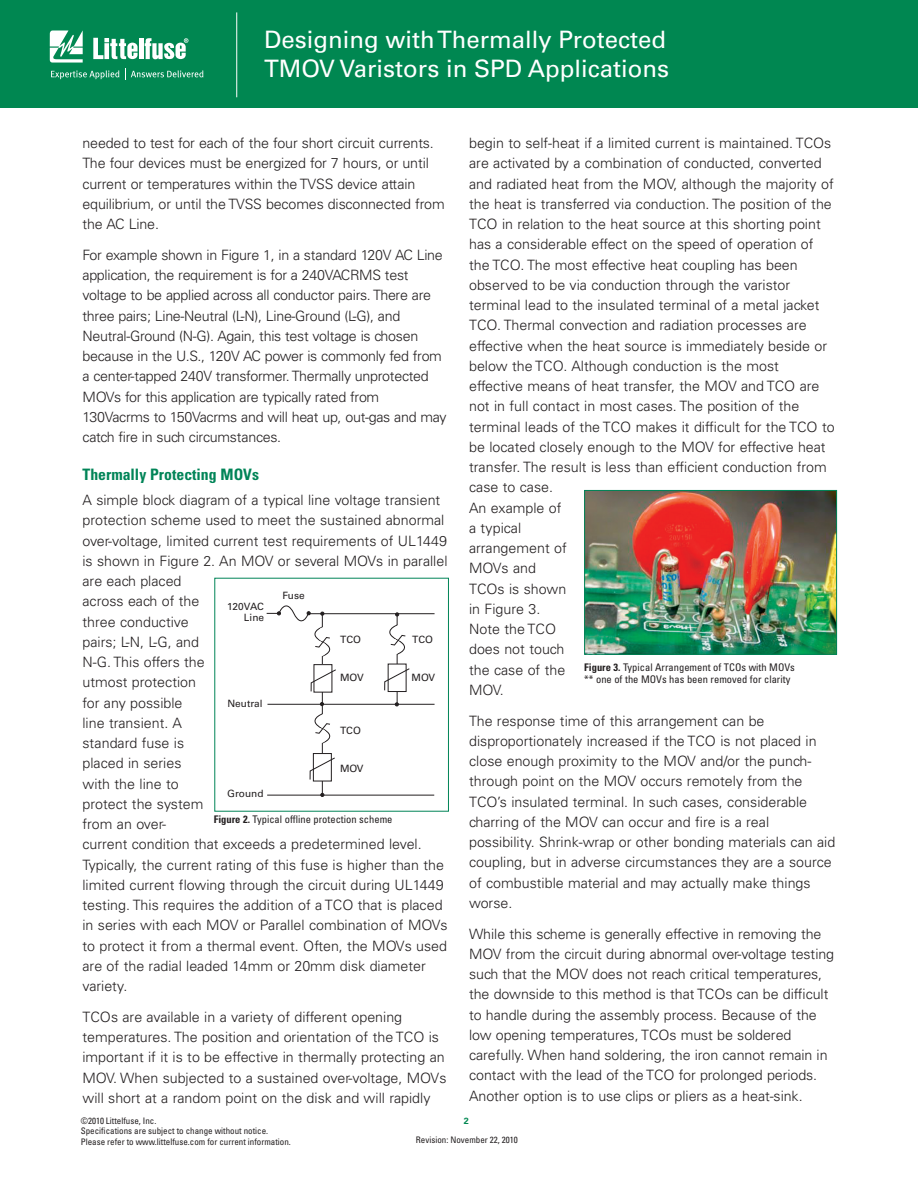
<style>
.page{position:relative;width:918px;height:1188px;background:#fff}
.page>*{position:absolute;margin:0;border:0;box-sizing:border-box;transform-origin:0 0}
.t1{font:24px/28.8px "Univers LT Std";color:#fff}
.t2{font:700 condensed 15.75px "Univers LT Std";color:#008457}
.t3{font:300 14.25px/20.2px "Univers LT Std";color:#231f20}
.t4{font:300 14.25px/20.2px "Univers LT Std";letter-spacing:-.02em;color:#231f20}
.t5{font:condensed 10.5px/12.8px "Univers LT Std";color:#231f20}
.t6{font:10.05px "Univers LT Std";color:#231f20}
.t7{font:condensed 9px/10.5px "Univers LT Std";color:#231f20}
.t8{font:700 9px "Univers LT Std";color:#008751}
.s1{font-weight:700}
</style>
<div class="page">
<div style="left:0;top:0;width:918px;height:108px;background:#008751"></div>
<svg style="left:50px;top:30px;width:33px;height:33px"></svg>
<hr style="left:139px;top:38px;width:4px;height:21px;background:#fff">
<svg style="left:145px;top:38px;width:43px;height:21px"></svg>
<svg style="left:93px;top:38px;width:45px;height:21px"></svg>
<svg style="left:51px;top:70px;width:68px;height:9px"></svg>
<svg style="left:125px;top:69px;width:78px;height:11px"></svg>
<hr style="left:236px;top:12px;width:1px;height:85px;background:#fff">
<hr style="left:309px;top:613px;width:126px;height:1px;background:#231f20">
<hr style="left:267px;top:704px;width:168px;height:1px;background:#231f20">
<hr style="left:267px;top:795px;width:167px;height:1px;background:#231f20">
<hr style="left:322px;top:614px;width:1px;height:181px;background:#231f20">
<hr style="left:397px;top:614px;width:1px;height:90px;background:#231f20">
<div style="left:314px;top:665px;width:18px;height:27px;background:#fff"></div>
<div style="left:314px;top:664px;width:18px;height:29px;border:1px solid #231f20"></div>
<div style="left:313px;top:754px;width:18px;height:27px;background:#fff"></div>
<div style="left:313px;top:753px;width:19px;height:28px;border:1px solid #231f20"></div>
<div style="left:388px;top:664px;width:18px;height:28px;background:#fff"></div>
<div style="left:388px;top:664px;width:19px;height:28px;border:1px solid #231f20"></div>
<svg style="left:267px;top:605px;width:73px;height:52px"></svg>
<svg style="left:389px;top:624px;width:17px;height:31px"></svg>
<svg style="left:314px;top:713px;width:17px;height:31px"></svg>
<svg style="left:384px;top:668px;width:26px;height:23px"></svg>
<svg style="left:309px;top:757px;width:26px;height:23px"></svg>
<svg style="left:310px;top:669px;width:26px;height:23px"></svg>
<img style="left:586px;top:492px;width:249px;height:161px">
<div style="left:584px;top:490px;width:253px;height:165px;border:1px solid #008457"></div>
<h1 class="t1" style="left:264px;top:27px;width:406px">Designing with Thermally Protected<br>TMOV Varistors in SPD Applications</h1>
<p class="t3" style="left:82px;top:134px;width:364px">needed to test for each of the four short circuit currents.<br>The four devices must be energized for 7 hours, or until current or temperatures within the TVSS device attain equilibrium, or until the TVSS becomes disconnected from the AC Line.</p>
<p class="t4" style="left:82px;top:246px;width:365px">For example shown in Figure 1, in a standard 120V AC Line application, the requirement is for a 240VACRMS test voltage to be applied across all conductor pairs. There are three pairs; Line-Neutral (L-N), Line-Ground (L-G), and Neutral-Ground (N-G). Again, this test voltage is chosen because in the U.S., 120V AC power is commonly fed from a center-tapped 240V transformer. Thermally unprotected MOVs for this application are typically rated from 130Vacrms to 150Vacrms and will heat up, out-gas and may catch fire in such circumstances.</p>
<p class="t2" style="left:82px;top:469px;width:178px">Thermally Protecting MOVs</p>
<p class="t3" style="left:82px;top:491px;width:367px">A simple block diagram of a typical line voltage transient protection scheme used to meet the sustained abnormal over-voltage, limited current test requirements of UL1449 is shown in Figure 2. An MOV or several MOVs in parallel are each placed<br>across each of the<br>three conductive<br>pairs; L-N, L-G, and<br>N-G. This offers the<br>utmost protection<br>for any possible<br>line transient. A<br>standard fuse is<br>placed in series<br>with the line to<br>protect the system<br>from an over-<br>current condition that exceeds a predetermined level.<br>Typically, the current rating of this fuse is higher than the limited current flowing through the circuit during UL1449 testing. This requires the addition of a TCO that is placed in series with each MOV or Parallel combination of MOVs to protect it from a thermal event. Often, the MOVs used are of the radial leaded 14mm or 20mm disk diameter variety.</p>
<p class="t3" style="left:82px;top:1008px;width:365px">TCOs are available in a variety of different opening temperatures. The position and orientation of the TCO is important if it is to be effective in thermally protecting an MOV. When subjected to a sustained over-voltage, MOVs will short at a random point on the disk and will rapidly</p>
<p class="t6" style="left:283px;top:592px;width:24px">Fuse</p>
<p class="t6" style="left:227px;top:602px;width:38px">120VAC</p>
<p class="t6" style="left:244px;top:613px;width:22px">Line</p>
<p class="t6" style="left:340px;top:636px;width:22px">TCO</p>
<p class="t6" style="left:412px;top:636px;width:22px">TCO</p>
<p class="t6" style="left:412px;top:673px;width:25px">MOV</p>
<p class="t6" style="left:340px;top:674px;width:25px">MOV</p>
<p class="t6" style="left:227px;top:700px;width:37px">Neutral</p>
<p class="t6" style="left:340px;top:726px;width:22px">TCO</p>
<p class="t6" style="left:340px;top:764px;width:25px">MOV</p>
<p class="t6" style="left:227px;top:790px;width:38px">Ground</p>
<p class="t5" style="left:214px;top:814px;width:180px"><span class="s1">Figure 2.</span> Typical offline protection scheme</p>
<p class="t3" style="left:469px;top:134px;width:367px">begin to self-heat if a limited current is maintained. TCOs are activated by a combination of conducted, converted and radiated heat from the MOV, although the majority of the heat is transferred via conduction. The position of the TCO in relation to the heat source at this shorting point has a considerable effect on the speed of operation of the TCO. The most effective heat coupling has been observed to be via conduction through the varistor terminal lead to the insulated terminal of a metal jacket TCO. Thermal convection and radiation processes are effective when the heat source is immediately beside or below the TCO. Although conduction is the most effective means of heat transfer, the MOV and TCO are not in full contact in most cases. The position of the terminal leads of the TCO makes it difficult for the TCO to be located closely enough to the MOV for effective heat transfer. The result is less than efficient conduction from case to case.<br>An example of<br>a typical<br>arrangement of<br>MOVs and<br>TCOs is shown<br>in Figure 3.<br>Note the TCO<br>does not touch<br>the case of the<br>MOV.</p>
<p class="t3" style="left:469px;top:711px;width:368px">The response time of this arrangement can be disproportionately increased if the TCO is not placed in close enough proximity to the MOV and/or the punch&shy;through point on the MOV occurs remotely from the TCO’s insulated terminal. In such cases, considerable charring of the MOV can occur and fire is a real possibility. Shrink-wrap or other bonding materials can aid coupling, but in adverse circumstances they are a source of combustible material and may actually make things worse.</p>
<p class="t3" style="left:469px;top:924px;width:367px">While this scheme is generally effective in removing the MOV from the circuit during abnormal over-voltage testing such that the MOV does not reach critical temperatures, the downside to this method is that TCOs can be difficult to handle during the assembly process. Because of the low opening temperatures, TCOs must be soldered carefully. When hand soldering, the iron cannot remain in contact with the lead of the TCO for prolonged periods.<br>Another option is to use clips or pliers as a heat-sink.</p>
<p class="t5" style="left:584px;top:661px;width:212px"><span class="s1">Figure 3.</span> Typical Arrangement of TCOs with MOVs ** one of the MOVs has been removed for clarity</p>
<p class="t7" style="left:81px;top:1116px;width:77px">©2010 Littelfuse, Inc.</p>
<p class="t8" style="left:464px;top:1116px;width:7px">2</p>
<p class="t7" style="left:81px;top:1126px;width:212px">Specifications are subject to change without notice.<br>Please refer to www.littelfuse.com for current information.</p>
<p class="t7" style="left:416px;top:1136px;width:103px">Revision: November 22, 2010</p>
</div>
